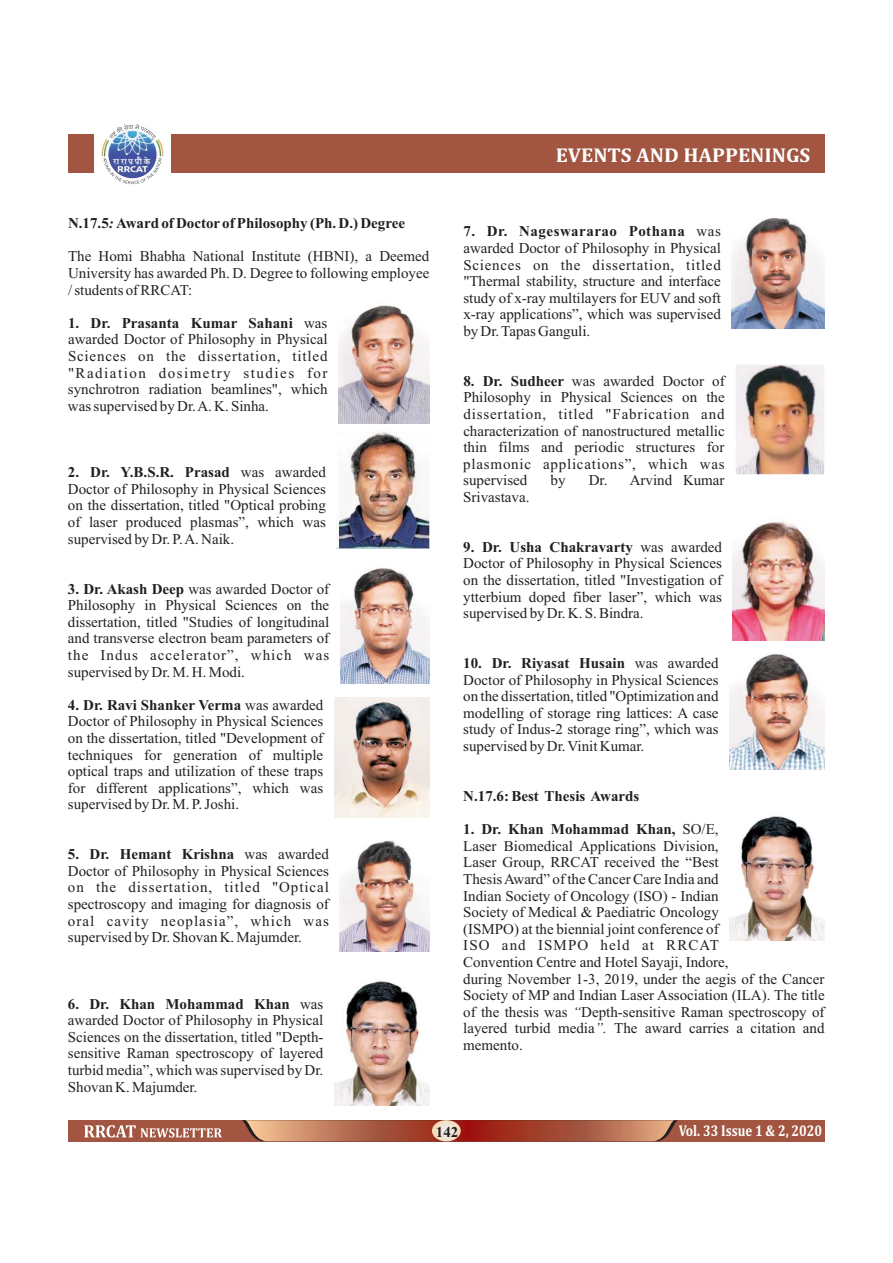
<style>
.page{position:relative;width:893px;height:1263px;background:#fff}
.page>*{position:absolute;margin:0;border:0;box-sizing:border-box;transform-origin:0 0}
.t1{font:700 20.25px "Cambria";color:#fff;scale:1.04 1}
.t2{font:700 15.75px "Cambria";color:#fff;scale:.82 1}
.t3{font:15px/16.6px "Times New Roman";color:#231f20;text-align:justify}
.t4{font:700 15px "Times New Roman";color:#231f20}
.s1{font-style:italic}
.s2{font-weight:700}
</style>
<div class="page">
<div style="left:68px;top:134px;width:757px;height:38px;background:#a25641"></div>
<div style="left:68px;top:1120px;width:757px;height:21px;background:#a25641"></div>
<svg style="left:242px;top:1120px;width:436px;height:21px"></svg>
<svg style="left:432px;top:1120px;width:29px;height:21px"></svg>
<svg style="left:84px;top:1125px;width:138px;height:13px"></svg>
<div style="left:94px;top:122px;width:77px;height:62px;background:#fff"></div>
<img style="left:100px;top:122px;width:65px;height:64px;border-radius:50%">
<svg style="left:104px;top:122px;width:57px;height:19px"></svg>
<svg style="left:100px;top:157px;width:65px;height:29px"></svg>
<img style="left:338px;top:305px;width:91px;height:119px">
<img style="left:337px;top:431px;width:92px;height:117px">
<img style="left:340px;top:568px;width:89px;height:116px">
<img style="left:334px;top:697px;width:95px;height:121px">
<img style="left:340px;top:840px;width:89px;height:112px">
<img style="left:334px;top:981px;width:95px;height:124px">
<img style="left:729px;top:816px;width:96px;height:124px">
<img style="left:732px;top:217px;width:93px;height:112px">
<img style="left:735px;top:365px;width:90px;height:110px">
<img style="left:733px;top:521px;width:92px;height:119px">
<img style="left:729px;top:654px;width:96px;height:116px">
<p class="t4" style="left:68px;top:218px;width:338px">N.17.5<span class="s1">:</span> Award of Doctor of Philosophy (Ph. D.) Degree</p>
<p class="t3" style="left:68px;top:249px;width:363px">The Homi Bhabha National Institute (HBNI), a Deemed University has awarded Ph. D. Degree to following employee / students of RRCAT:</p>
<p class="t3" style="left:68px;top:316px;width:261px"><span class="s2">1. Dr. Prasanta Kumar Sahani</span> was awarded Doctor of Philosophy in Physical Sciences on the dissertation, titled "Radiation dosimetry studies for synchrotron radiation beamlines", which was supervised by Dr. A. K. Sinha.</p>
<p class="t3" style="left:68px;top:465px;width:259px"><span class="s2">2. Dr. Y.B.S.R. Prasad</span> was awarded Doctor of Philosophy in Physical Sciences on the dissertation, titled "Optical probing of laser produced plasmas”, which was supervised by Dr. P. A. Naik.</p>
<p class="t3" style="left:68px;top:582px;width:263px"><span class="s2">3. Dr. Akash Deep</span> was awarded Doctor of Philosophy in Physical Sciences on the dissertation, titled "Studies of longitudinal and transverse electron beam parameters of the Indus accelerator”, which was supervised by Dr. M. H. Modi.</p>
<p class="t3" style="left:68px;top:698px;width:257px"><span class="s2">4. Dr. Ravi Shanker Verma</span> was awarded Doctor of Philosophy in Physical Sciences on the dissertation, titled "Development of techniques for generation of multiple optical traps and utilization of these traps for different applications”, which was supervised by Dr. M. P. Joshi.</p>
<p class="t3" style="left:68px;top:847px;width:262px"><span class="s2">5. Dr. Hemant Krishna</span> was awarded Doctor of Philosophy in Physical Sciences on the dissertation, titled "Optical spectroscopy and imaging for diagnosis of oral cavity neoplasia”, which was supervised by Dr. Shovan K. Majumder.</p>
<p class="t3" style="left:68px;top:997px;width:257px"><span class="s2">6. Dr. Khan Mohammad Khan</span> was awarded Doctor of Philosophy in Physical Sciences on the dissertation, titled "Depth&shy;sensitive Raman spectroscopy of layered turbid media”, which was supervised by Dr.<br>Shovan K. Majumder.</p>
<h1 class="t1" style="left:556px;top:148px;width:246px">EVENTS AND HAPPENINGS</h1>
<p class="t3" style="left:463px;top:224px;width:259px"><span class="s2">7. Dr. Nageswararao Pothana</span> was awarded Doctor of Philosophy in Physical Sciences on the dissertation, titled "Thermal stability, structure and interface study of x-ray multilayers for EUV and soft x-ray applications”, which was supervised by Dr. Tapas Ganguli.</p>
<p class="t3" style="left:463px;top:374px;width:263px"><span class="s2">8. Dr. Sudheer</span> was awarded Doctor of Philosophy in Physical Sciences on the dissertation, titled "Fabrication and characterization of nanostructured metallic thin films and periodic structures for plasmonic applications”, which was supervised</p>
<p class="t3" style="left:550px;top:473px;width:16px">by</p>
<p class="t3" style="left:589px;top:473px;width:137px">Dr. Arvind Kumar</p>
<p class="t3" style="left:463px;top:490px;width:68px">Srivastava.</p>
<p class="t3" style="left:463px;top:540px;width:260px"><span class="s2">9. Dr. Usha Chakravarty</span> was awarded Doctor of Philosophy in Physical Sciences on the dissertation, titled "Investigation of ytterbium doped fiber laser”, which was supervised by Dr. K. S. Bindra.</p>
<p class="t3" style="left:463px;top:656px;width:257px"><span class="s2">10. Dr. Riyasat Husain</span> was awarded Doctor of Philosophy in Physical Sciences on the dissertation, titled "Optimization and modelling of storage ring lattices: A case study of Indus-2 storage ring”, which was supervised by Dr. Vinit Kumar.</p>
<p class="t4" style="left:463px;top:791px;width:178px">N.17.6:Best Thesis Awards</p>
<p class="t3" style="left:463px;top:822px;width:363px;text-align:left"><span class="s2">1. Dr. Khan Mohammad Khan,</span> SO/E,<br>Laser Biomedical Applications Division,<br>Laser Group, RRCAT received the “Best<br>Thesis Award” of the Cancer Care India and<br>Indian Society of Oncology (ISO) - Indian<br>Society of Medical &amp; Paediatric Oncology<br>(ISMPO) at the biennial joint conference of<br>ISO and ISMPO held at RRCAT<br>Convention Centre and Hotel Sayaji, Indore,<br>during November 1-3, 2019, under the aegis of the Cancer Society of MP and Indian Laser Association (ILA). The title of the thesis was <span class="s1">“</span>Depth-sensitive Raman spectroscopy of layered turbid media<span class="s1">”.</span> The award carries a citation and memento.</p>
<p class="t4" style="left:436px;top:1127px;width:24px">142</p>
<p class="t2" style="left:679px;top:1126px;width:176px">Vol. 33 Issue 1 &amp; 2, 2020</p>
</div>
